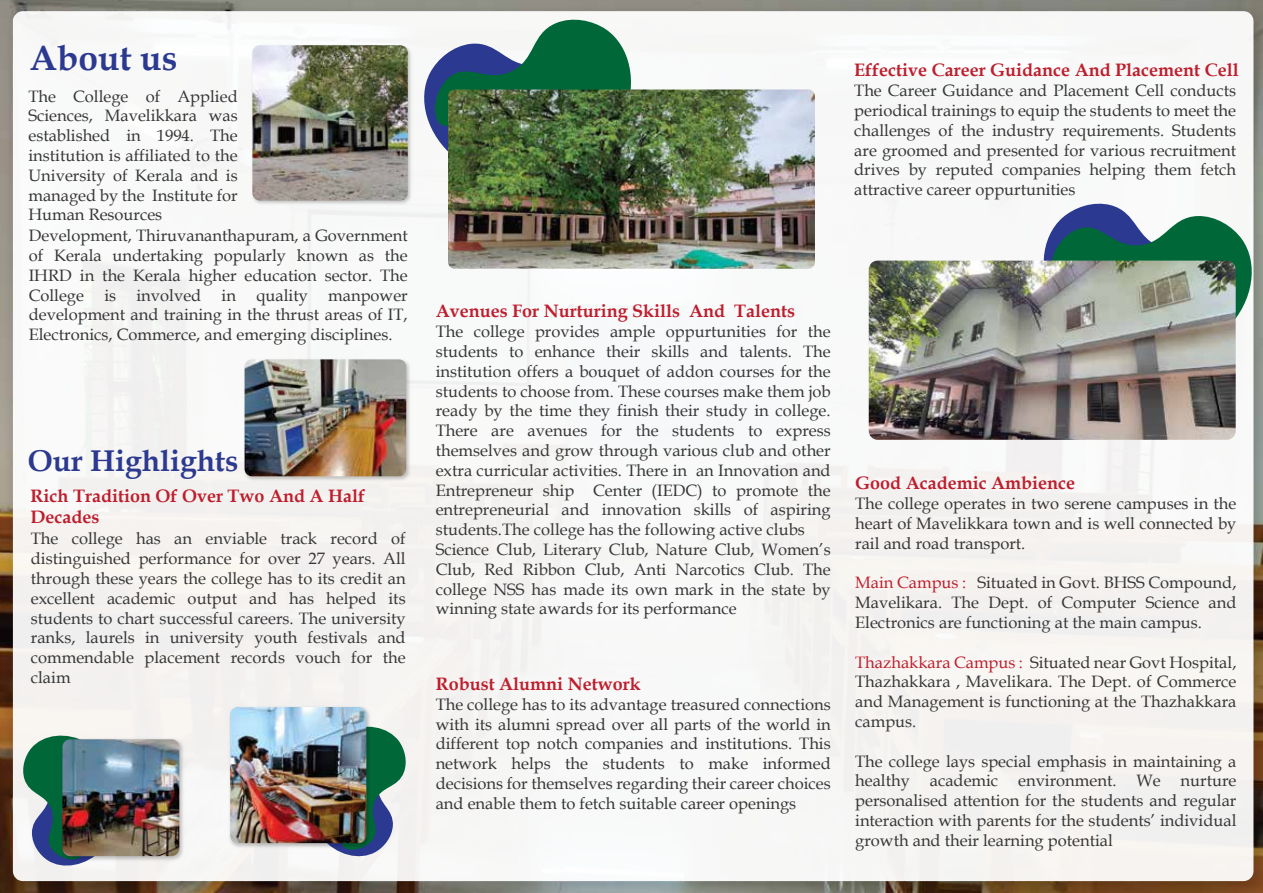
<style>
.page{position:relative;width:1263px;height:893px;background:#fff}
.page>*{position:absolute;margin:0;border:0;box-sizing:border-box;transform-origin:0 0}
.t1{font:700 35.4px "Book Antiqua";color:#2b3990}
.t2{font:700 30px "Book Antiqua";color:#2b3990}
.t3{font:700 18px/21.6px "Book Antiqua";color:#be1e2d}
.t4{font:16.5px/19.8px "Book Antiqua";color:#363636;text-align:justify}
.s1{color:#be1e2d}
</style>
<div class="page">
<img style="left:0;top:0;width:1263px;height:893px">
<div style="left:13px;top:11px;width:1240px;height:870px;background:#f7f7f6;border-radius:10px"></div>
<img style="left:255px;top:49px;width:156px;height:155px">
<img style="left:252px;top:45px;width:156px;height:156px">
<svg style="left:424px;top:19px;width:207px;height:133px"></svg>
<svg style="left:1041px;top:200px;width:218px;height:129px"></svg>
<svg style="left:335px;top:727px;width:71px;height:130px"></svg>
<svg style="left:23px;top:735px;width:61px;height:131px"></svg>
<img style="left:244px;top:358px;width:167px;height:123px">
<img style="left:245px;top:359px;width:161px;height:117px">
<img style="left:869px;top:261px;width:367px;height:179px">
<img style="left:228px;top:706px;width:145px;height:143px">
<img style="left:230px;top:707px;width:136px;height:136px">
<img style="left:59px;top:736px;width:125px;height:126px">
<img style="left:62px;top:739px;width:117px;height:117px">
<img style="left:448px;top:89px;width:367px;height:180px">
<h1 class="t1" style="left:29px;top:33px;width:150px">About us</h1>
<p class="t4" style="left:28px;top:86px;width:211px">The College of Applied Sciences, Mavelikkara was established in 1994. The institution is affiliated to the University of Kerala and is managed by the Institute for Human Resources</p>
<p class="t4" style="left:29px;top:225px;width:381px">Development, Thiruvananthapuram, a Government of Kerala undertaking popularly known as the IHRD in the Kerala higher education sector. The College is involved in quality manpower development and training in the thrust areas of IT, Electronics, Commerce, and emerging disciplines.</p>
<h2 class="t2" style="left:28px;top:440px;width:212px">Our Highlights</h2>
<p class="t3" style="left:31px;top:485px;width:336px">Rich Tradition Of Over Two And A Half<br>Decades</p>
<p class="t4" style="left:31px;top:528px;width:376px">The college has an enviable track record of distinguished performance for over 27 years. All through these years the college has to its credit an excellent academic output and has helped its students to chart successful careers. The university ranks, laurels in university youth festivals and commendable placement records vouch for the claim</p>
<p class="t3" style="left:854px;top:59px;width:386px">Effective Career Guidance And Placement Cell</p>
<p class="t4" style="left:854px;top:80px;width:383px">The Career Guidance and Placement Cell conducts periodical trainings to equip the students to meet the challenges of the industry requirements. Students are groomed and presented for various recruitment drives by reputed companies helping them fetch attractive career oppurtunities</p>
<p class="t3" style="left:436px;top:300px;width:361px">Avenues For Nurturing Skills And Talents</p>
<p class="t4" style="left:436px;top:321px;width:397px;text-align:left">The college provides ample oppurtunities for the students to enhance their skills and talents. The institution offers a bouquet of addon courses for the students to choose from. These courses make them job ready by the time they finish their study in college.<br>There are avenues for the students to express themselves and grow through various club and other extra curricular activities. There in an Innovation and Entrepreneur ship Center (IEDC) to promote the entrepreneurial and innovation skills of aspiring students.The college has the following active clubs Science Club, Literary Club, Nature Club, Women’s Club, Red Ribbon Club, Anti Narcotics Club. The college NSS has made its own mark in the state by winning state awards for its performance</p>
<p class="t3" style="left:436px;top:673px;width:206px">Robust Alumni Network</p>
<p class="t4" style="left:436px;top:694px;width:397px">The college has to its advantage treasured connections with its alumni spread over all parts of the world in different top notch companies and institutions. This network helps the students to make informed decisions for themselves regarding their career choices and enable them to fetch suitable career openings</p>
<p class="t3" style="left:855px;top:472px;width:221px">Good Academic Ambience</p>
<p class="t4" style="left:855px;top:493px;width:383px">The college operates in two serene campuses in the heart of Mavelikkara town and is well connected by rail and road transport.</p>
<p class="t4" style="left:855px;top:572px;width:383px"><span class="s1">Main Campus :</span> Situated in Govt. BHSS Compound, Mavelikara. The Dept. of Computer Science and Electronics are functioning at the main campus.</p>
<p class="t4" style="left:855px;top:652px;width:383px"><span class="s1">Thazhakkara Campus :</span> Situated near Govt Hospital, Thazhakkara , Mavelikara. The Dept. of Commerce and Management is functioning at the Thazhakkara campus.</p>
<p class="t4" style="left:855px;top:751px;width:383px">The college lays special emphasis in maintaining a healthy academic environment. We nurture personalised attention for the students and regular interaction with parents for the students’ individual growth and their learning potential</p>
</div>
